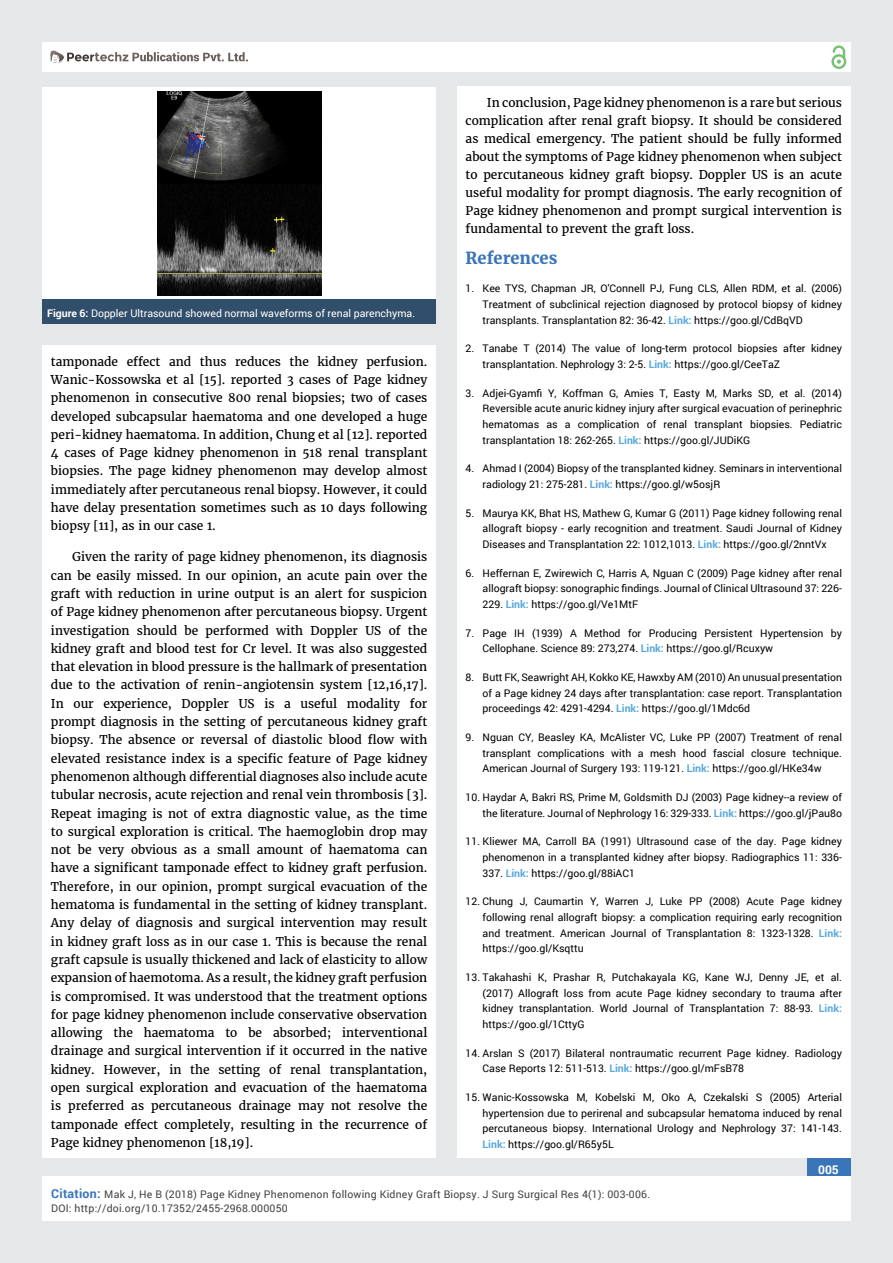
<style>
.page{position:relative;width:893px;height:1263px;background:#e6e7e8}
.page>*{position:absolute;margin:0;border:0;box-sizing:border-box;transform-origin:0 0}
.t1{font:700 16.5px "Merriweather";color:#3a75b9}
.t2{font:12px/18.3px "Merriweather";color:#000;text-align:justify}
.t3{font:700 12px "Roboto";color:#fff}
.t4{font:10.5px/15.8px "Roboto";color:#000;text-align:justify}
.t5{font:10.5px/14px "Roboto";letter-spacing:.02em;color:#414042}
.t6{font:10.5px "Roboto";color:#fff}
.s1{font-weight:700}
.s2{font-weight:700;color:#56a8dd}
.s3{font-weight:700;font-size:12.45px;color:#3a75b9}
</style>
<div class="page">
<div style="left:42px;top:43px;width:808px;height:29px;background:#fff"></div>
<div style="left:831px;top:54px;width:15px;height:15px;border:2px solid #74c273;border-radius:50%"></div>
<svg style="left:831px;top:45px;width:15px;height:19px"></svg>
<div style="left:807px;top:1158px;width:44px;height:46px;background:#3a75b9"></div>
<svg style="left:49px;top:50px;width:199px;height:14px"></svg>
<div style="left:42px;top:1176px;width:809px;height:44px;background:#fff"></div>
<div style="left:42px;top:345px;width:394px;height:813px;background:#fff"></div>
<div style="left:457px;top:87px;width:393px;height:1071px;background:#fff"></div>
<div style="left:43px;top:87px;width:393px;height:212px;background:#fff"></div>
<div style="left:43px;top:299px;width:393px;height:25px;background:#314e6b"></div>
<img style="left:157px;top:91px;width:165px;height:204px">
<p class="t6" style="left:47px;top:306px;width:370px"><span class="s1">Figure 6:</span> Doppler Ultrasound showed normal waveforms of renal parenchyma.</p>
<p class="t2" style="left:51px;top:352px;width:378px">tamponade effect and thus reduces the kidney perfusion.<br>Wanic-Kossowska et al [15]. reported 3 cases of Page kidney phenomenon in consecutive 800 renal biopsies; two of cases developed subcapsular haematoma and one developed a huge peri-kidney haematoma. In addition, Chung et al [12]. reported 4 cases of Page kidney phenomenon in 518 renal transplant biopsies. The page kidney phenomenon may develop almost immediately after percutaneous renal biopsy. However, it could have delay presentation sometimes such as 10 days following biopsy [11], as in our case 1.</p>
<p class="t2" style="left:51px;top:548px;width:378px;text-indent:21px">Given the rarity of page kidney phenomenon, its diagnosis can be easily missed. In our opinion, an acute pain over the graft with reduction in urine output is an alert for suspicion of Page kidney phenomenon after percutaneous biopsy. Urgent investigation should be performed with Doppler US of the kidney graft and blood test for Cr level. It was also suggested that elevation in blood pressure is the hallmark of presentation due to the activation of renin-angiotensin system [12,16,17].<br>In our experience, Doppler US is a useful modality for prompt diagnosis in the setting of percutaneous kidney graft biopsy. The absence or reversal of diastolic blood flow with elevated resistance index is a specific feature of Page kidney phenomenon although differential diagnoses also include acute tubular necrosis, acute rejection and renal vein thrombosis [3].<br>Repeat imaging is not of extra diagnostic value, as the time to surgical exploration is critical. The haemoglobin drop may not be very obvious as a small amount of haematoma can have a significant tamponade effect to kidney graft perfusion.<br>Therefore, in our opinion, prompt surgical evacuation of the hematoma is fundamental in the setting of kidney transplant.<br>Any delay of diagnosis and surgical intervention may result in kidney graft loss as in our case 1. This is because the renal graft capsule is usually thickened and lack of elasticity to allow expansion of haemotoma. As a result, the kidney graft perfusion is compromised. It was understood that the treatment options for page kidney phenomenon include conservative observation allowing the haematoma to be absorbed; interventional drainage and surgical intervention if it occurred in the native kidney. However, in the setting of renal transplantation, open surgical exploration and evacuation of the haematoma is preferred as percutaneous drainage may not resolve the tamponade effect completely, resulting in the recurrence of Page kidney phenomenon [18,19].</p>
<p class="t2" style="left:466px;top:94px;width:378px;text-indent:21px">In conclusion, Page kidney phenomenon is a rare but serious complication after renal graft biopsy. It should be considered as medical emergency. The patient should be fully informed about the symptoms of Page kidney phenomenon when subject to percutaneous kidney graft biopsy. Doppler US is an acute useful modality for prompt diagnosis. The early recognition of Page kidney phenomenon and prompt surgical intervention is fundamental to prevent the graft loss.</p>
<h1 class="t1" style="left:466px;top:248px;width:93px">References</h1>
<p class="t4" style="left:483px;top:280px;width:361px;text-indent:-17px">1. Kee TYS, Chapman JR, O'Connell PJ, Fung CLS, Allen RDM, et al. (2006)<br>Treatment of subclinical rejection diagnosed by protocol biopsy of kidney transplants. Transplantation 82: 36-42. <span class="s2">Link:</span> https://goo.gl/CdBqVD</p>
<p class="t4" style="left:483px;top:340px;width:361px;text-indent:-17px">2. Tanabe T (2014) The value of long-term protocol biopsies after kidney transplantation. Nephrology 3: 2-5. <span class="s2">Link:</span> https://goo.gl/CeeTaZ</p>
<p class="t4" style="left:483px;top:385px;width:361px;text-indent:-17px">3. Adjei-Gyamfi Y, Koffman G, Amies T, Easty M, Marks SD, et al. (2014)<br>Reversible acute anuric kidney injury after surgical evacuation of perinephric hematomas as a complication of renal transplant biopsies. Pediatric transplantation 18: 262-265. <span class="s2">Link:</span> https://goo.gl/JUDiKG</p>
<p class="t4" style="left:483px;top:460px;width:361px;text-indent:-17px">4. Ahmad I (2004) Biopsy of the transplanted kidney. Seminars in interventional radiology 21: 275-281. <span class="s2">Link:</span> https://goo.gl/w5osjR</p>
<p class="t4" style="left:483px;top:505px;width:361px;text-indent:-17px">5. Maurya KK, Bhat HS, Mathew G, Kumar G (2011) Page kidney following renal allograft biopsy - early recognition and treatment. Saudi Journal of Kidney Diseases and Transplantation 22: 1012,1013. <span class="s2">Link:</span> https://goo.gl/2nntVx</p>
<p class="t4" style="left:483px;top:565px;width:361px;text-indent:-17px">6. Heffernan E, Zwirewich C, Harris A, Nguan C (2009) Page kidney after renal allograft biopsy: sonographic findings. Journal of Clinical Ultrasound 37: 226- 229. <span class="s2">Link:</span> https://goo.gl/Ve1MtF</p>
<p class="t4" style="left:483px;top:625px;width:361px;text-indent:-17px">7. Page IH (1939) A Method for Producing Persistent Hypertension by<br>Cellophane. Science 89: 273,274. <span class="s2">Link:</span> https://goo.gl/Rcuxyw</p>
<p class="t4" style="left:483px;top:669px;width:361px;text-indent:-17px">8. Butt FK, Seawright AH, Kokko KE, Hawxby AM (2010) An unusual presentation of a Page kidney 24 days after transplantation: case report. Transplantation proceedings 42: 4291-4294. <span class="s2">Link:</span> https://goo.gl/1Mdc6d</p>
<p class="t4" style="left:483px;top:729px;width:361px;text-indent:-17px">9. Nguan CY, Beasley KA, McAlister VC, Luke PP (2007) Treatment of renal transplant complications with a mesh hood fascial closure technique.<br>American Journal of Surgery 193: 119-121. <span class="s2">Link:</span> https://goo.gl/HKe34w</p>
<p class="t4" style="left:466px;top:789px;width:378px;text-align:right">10. Haydar A, Bakri RS, Prime M, Goldsmith DJ (2003) Page kidney--a review of the literature. Journal of Nephrology 16: 329-333. <span class="s2">Link:</span> https://goo.gl/jPau8o</p>
<p class="t4" style="left:483px;top:833px;width:361px;text-indent:-17px">11. Kliewer MA, Carroll BA (1991) Ultrasound case of the day. Page kidney phenomenon in a transplanted kidney after biopsy. Radiographics 11: 336- 337. <span class="s2">Link:</span> https://goo.gl/88iAC1</p>
<p class="t4" style="left:483px;top:893px;width:361px;text-indent:-17px">12. Chung J, Caumartin Y, Warren J, Luke PP (2008) Acute Page kidney following renal allograft biopsy: a complication requiring early recognition and treatment. American Journal of Transplantation 8: 1323-1328. <span class="s2">Link: </span>https://goo.gl/Ksqttu</p>
<p class="t4" style="left:483px;top:969px;width:361px;text-indent:-17px">13. Takahashi K, Prashar R, Putchakayala KG, Kane WJ, Denny JE, et al. (2017) Allograft loss from acute Page kidney secondary to trauma after kidney transplantation. World Journal of Transplantation 7: 88-93. <span class="s2">Link: </span>https://goo.gl/1CttyG</p>
<p class="t4" style="left:483px;top:1045px;width:361px;text-indent:-17px">14. Arslan S (2017) Bilateral nontraumatic recurrent Page kidney. Radiology<br>Case Reports 12: 511-513. <span class="s2">Link:</span> https://goo.gl/mFsB78</p>
<p class="t4" style="left:483px;top:1089px;width:361px;text-indent:-17px">15. Wanic-Kossowska M, Kobelski M, Oko A, Czekalski S (2005) Arterial hypertension due to perirenal and subcapsular hematoma induced by renal percutaneous biopsy. International Urology and Nephrology 37: 141-143.<br><span class="s2">Link:</span> https://goo.gl/R65y5L</p>
<p class="t3" style="left:818px;top:1161px;width:22px">005</p>
<p class="t5" style="left:51px;top:1187px;width:600px"><span class="s3">Citation:</span> Mak J, He B (2018) Page Kidney Phenomenon following Kidney Graft Biopsy. J Surg Surgical Res 4(1): 003-006.<br>DOI: http://doi.org/10.17352/2455-2968.000050</p>
</div>
